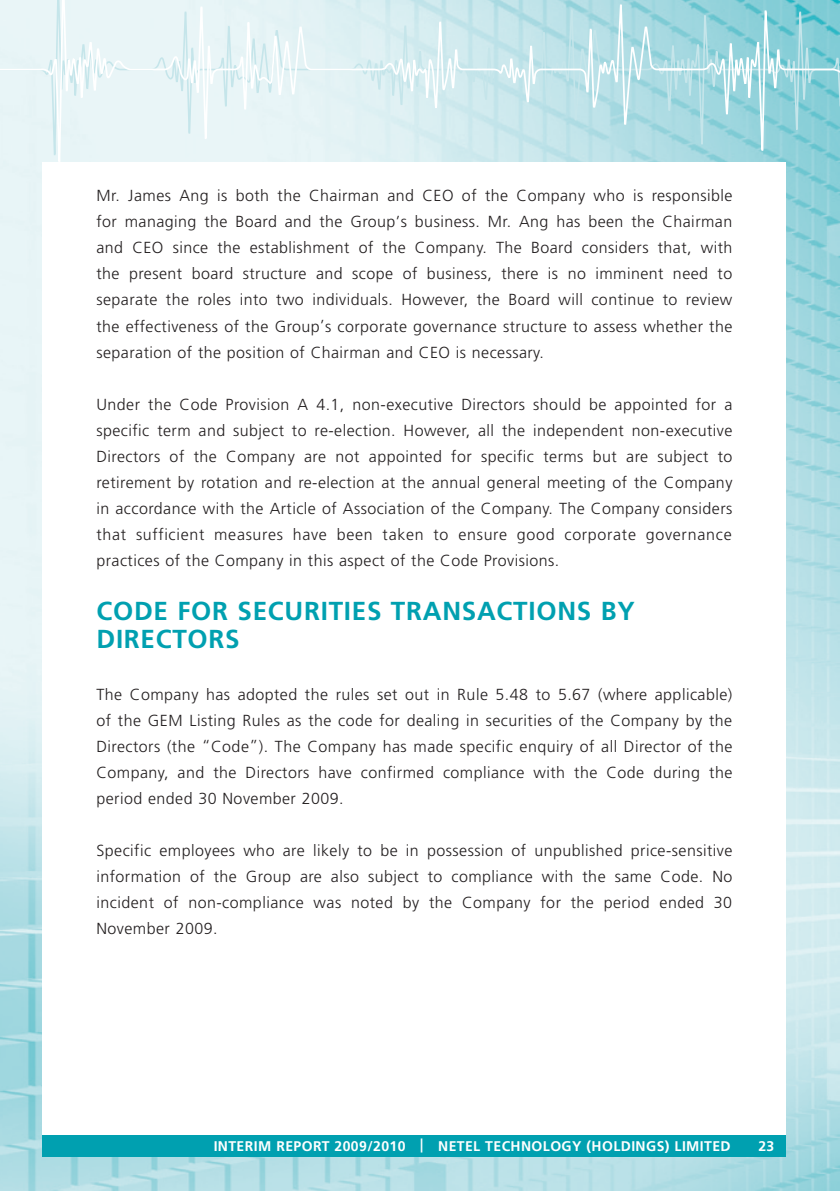
<style>
.page{position:relative;width:840px;height:1191px;background:#fff}
.page>*{position:absolute;margin:0;border:0;box-sizing:border-box;transform-origin:0 0}
.Heading_1{font:700 26px/28px "Frutiger LT Std";letter-spacing:.03em;color:#00a0b0}
.Body_Text{font:300 16px/26px "Frutiger LT Std";letter-spacing:.03em;color:#231f20;text-align:justify}
.t1{font:700 14px "Frutiger LT Std";letter-spacing:.03em;color:#fff}
</style>
<div class="page">
<img style="left:0;top:262px;width:839px;height:929px">
<svg style="left:0;top:0;width:839px;height:262px"></svg>
<div style="left:42px;top:1129px;width:743px;height:27px;background:#00a0b0"></div>
<div style="left:42px;top:162px;width:743px;height:972px;background:#fff"></div>
<p class="Body_Text" style="left:96px;top:183px;width:637px">Mr. James Ang is both the Chairman and CEO of the Company who is responsible for managing the Board and the Group’s business. Mr. Ang has been the Chairman and CEO since the establishment of the Company. The Board considers that, with the present board structure and scope of business, there is no imminent need to separate the roles into two individuals. However, the Board will continue to review the effectiveness of the Group’s corporate governance structure to assess whether the separation of the position of Chairman and CEO is necessary.</p>
<p class="Body_Text" style="left:96px;top:391px;width:637px">Under the Code Provision A 4.1, non-executive Directors should be appointed for a specific term and subject to re-election. However, all the independent non-executive Directors of the Company are not appointed for specific terms but are subject to retirement by rotation and re-election at the annual general meeting of the Company in accordance with the Article of Association of the Company. The Company considers that sufficient measures have been taken to ensure good corporate governance practices of the Company in this aspect of the Code Provisions.</p>
<p class="Heading_1" style="left:96px;top:596px;width:539px">CODE FOR SECURITIES TRANSACTIONS BY<br>DIRECTORS</p>
<p class="Body_Text" style="left:96px;top:681px;width:637px">The Company has adopted the rules set out in Rule 5.48 to 5.67 (where applicable) of the GEM Listing Rules as the code for dealing in securities of the Company by the Directors (the “Code”). The Company has made specific enquiry of all Director of the Company, and the Directors have confirmed compliance with the Code during the period ended 30 November 2009.</p>
<p class="Body_Text" style="left:96px;top:837px;width:637px">Specific employees who are likely to be in possession of unpublished price-sensitive information of the Group are also subject to compliance with the same Code. No incident of non-compliance was noted by the Company for the period ended 30<br>November 2009.</p>
<p class="t1" style="left:213px;top:1138px;width:518px">INTERIM REPORT 2009/2010 | NETEL TECHNOLOGY (HOLDINGS) LIMITED</p>
<p class="t1" style="left:758px;top:1138px;width:17px">23</p>
</div>
